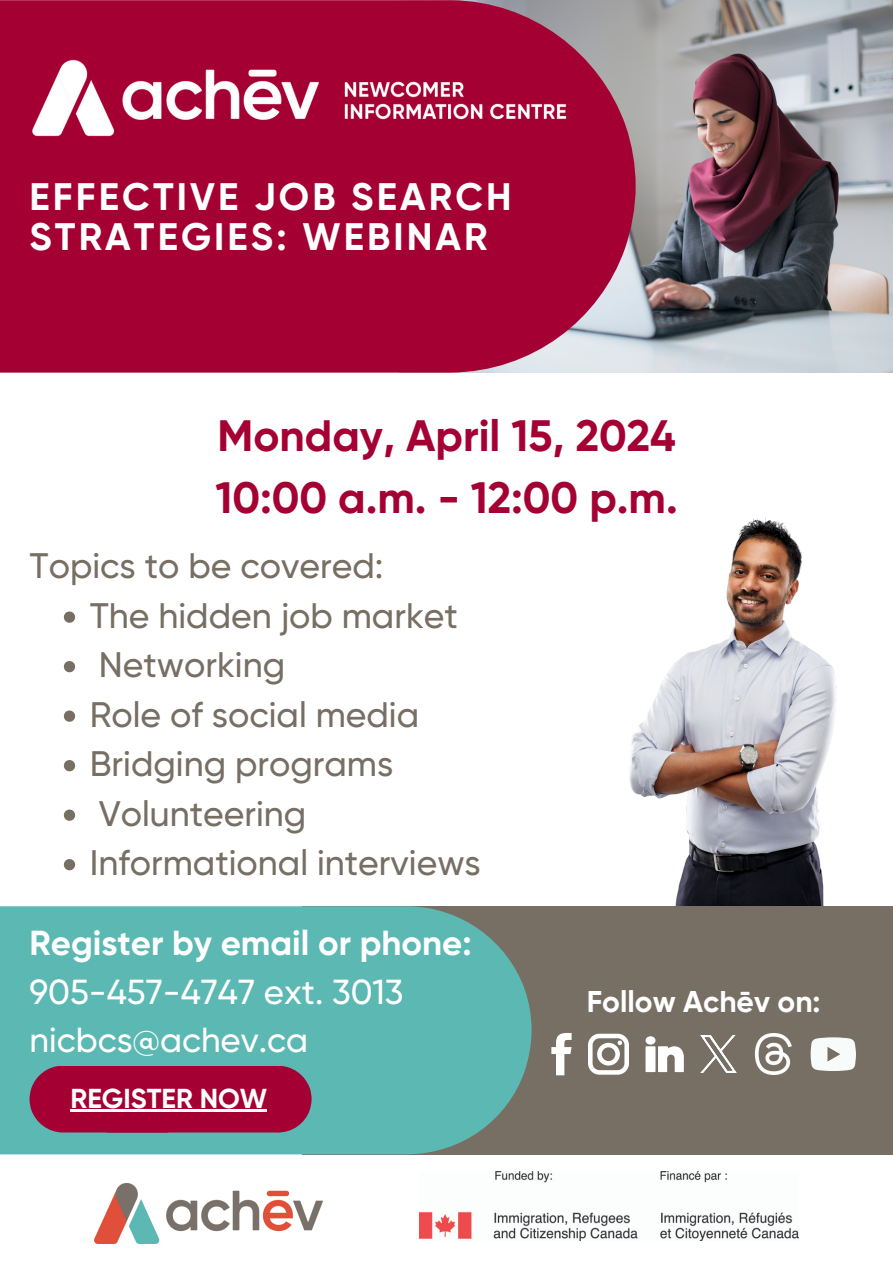
<style>
.page{position:relative;width:893px;height:1263px;background:#fff}
.page>*{position:absolute;margin:0;border:0;box-sizing:border-box;transform-origin:0 0}
.t1{font:700 43.95px/61.3px "Gilroy";color:#a50034}
.t2{font:700 38.33px/39.4px "Gilroy";letter-spacing:.08em;color:#fff}
.t3{font:500 35.4px "Gilroy";color:#776e64}
.t4{font:500 34.72px/48.4px "Gilroy";color:#fff}
.t5{font:700 30px "Gilroy";color:#fff}
.t6{font:700 27.38px "Gilroy";color:#fff}
.s1{font-weight:700}
</style>
<div class="page">
<img style="left:635px;top:0;width:258px;height:373px">
<svg style="left:0;top:0;width:635px;height:373px;background:#a81242"></svg>
<img style="left:629px;top:518px;width:208px;height:388px">
<div style="left:302px;top:906px;width:591px;height:248px;background:#776e64"></div>
<img style="left:22px;top:0;width:560px;height:207px">
<svg style="left:64px;top:611px;width:11px;height:12px"></svg>
<svg style="left:64px;top:661px;width:11px;height:11px"></svg>
<svg style="left:64px;top:710px;width:11px;height:12px"></svg>
<svg style="left:64px;top:760px;width:11px;height:11px"></svg>
<svg style="left:64px;top:809px;width:11px;height:12px"></svg>
<svg style="left:64px;top:859px;width:11px;height:11px"></svg>
<div style="left:0;top:906px;width:531px;height:248px;background:#5cb8b2"></div>
<div style="left:30px;top:1066px;width:281px;height:66px;background:#a50034"></div>
<hr style="left:71px;top:1110px;width:196px;height:2px;background:#fff">
<img style="left:95px;top:1183px;width:228px;height:60px">
<img style="left:419px;top:1171px;width:379px;height:69px">
<svg style="left:551px;top:1033px;width:20px;height:42px"></svg>
<svg style="left:588px;top:1034px;width:41px;height:41px"></svg>
<svg style="left:645px;top:1036px;width:39px;height:36px"></svg>
<img style="left:701px;top:1036px;width:35px;height:36px">
<img style="left:754px;top:1033px;width:38px;height:42px">
<svg style="left:810px;top:1037px;width:45px;height:34px;background:#e3e6e3"></svg>
<h3 class="t2" style="left:30px;top:178px;width:484px">EFFECTIVE JOB SEARCH<br>STRATEGIES: WEBINAR</h3>
<p class="t1" style="left:215px;top:406px;width:464px">Monday, April 15, 2024<br>10:00 a.m. - 12:00 p.m.</p>
<p class="t3" style="left:30px;top:545px;width:355px">Topics to be covered:</p>
<h1 class="t3" style="left:90px;top:595px;width:370px">The hidden job market</h1>
<p class="t3" style="left:99px;top:644px;width:188px">Networking</p>
<h3 class="t3" style="left:90px;top:694px;width:331px">Role of social media</h3>
<p class="t3" style="left:90px;top:743px;width:305px">Bridging programs</p>
<p class="t3" style="left:99px;top:793px;width:209px">Volunteering</p>
<p class="t3" style="left:90px;top:842px;width:392px">Informational interviews</p>
<p class="t4" style="left:30px;top:919px;width:444px"><span class="s1">Register by email or phone:<br></span>905-457-4747 ext. 3013 nicbcs@achev.ca</p>
<p class="t6" style="left:71px;top:1082px;width:198px">REGISTER NOW</p>
<p class="t5" style="left:587px;top:984px;width:235px">Follow Achēv on:</p>
</div>
